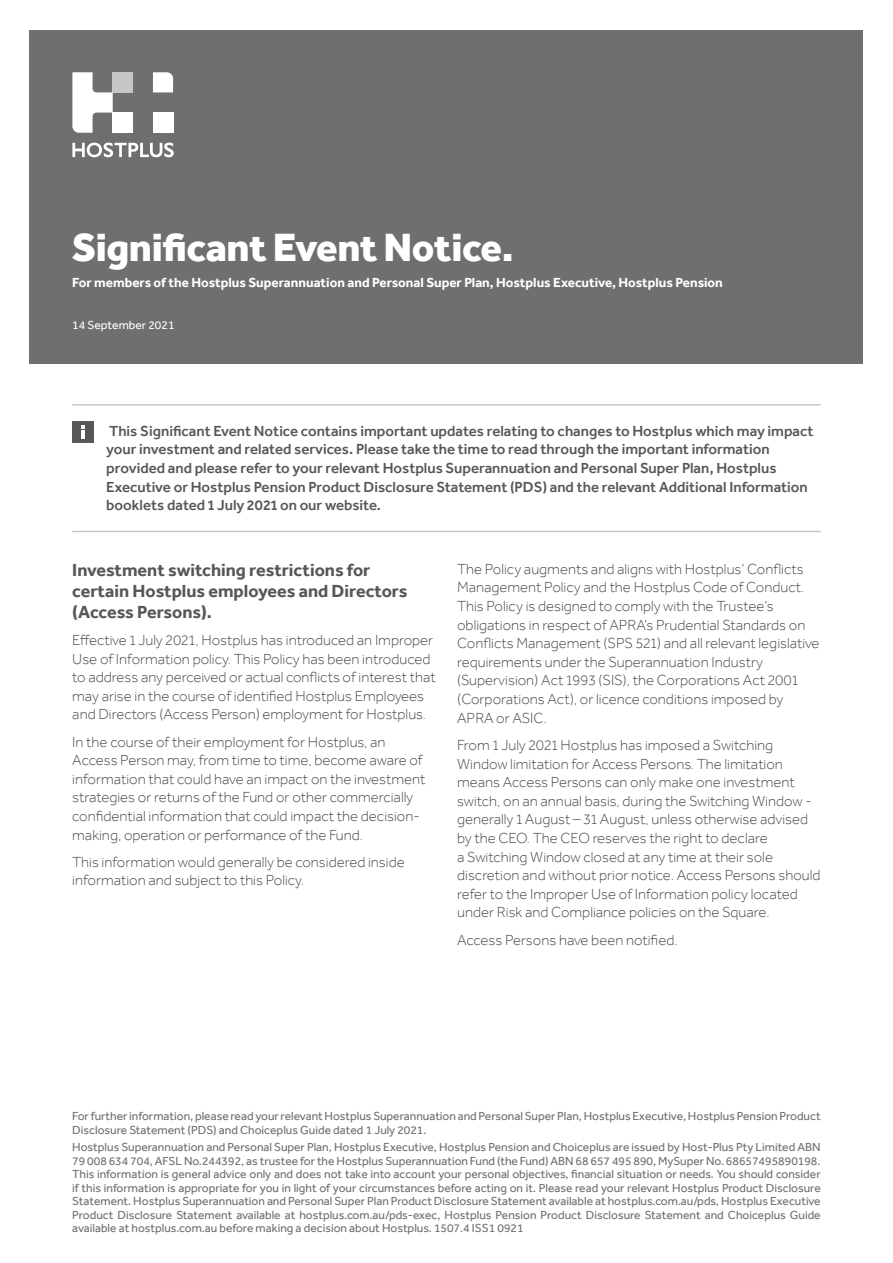
<style>
.page{position:relative;width:893px;height:1263px;background:#fff}
.page>*{position:absolute;margin:0;border:0;box-sizing:border-box;transform-origin:0 0}
.t1{font:800 40.5px "Effra";letter-spacing:-.01em;color:#fff}
.t2{font:700 18px/21px "Effra";color:#575756}
.t3{font:300 15px/18.6px "Effra";color:#4a4a49}
.t4{font:500 15px/18.6px "Effra";color:#575756}
.t5{font:700 13.5px "Effra";color:#fff}
.t6{font:12px/13.5px "Effra";color:#706f6f}
.t7{font:12px "Effra";color:#fff}
</style>
<div class="page">
<div style="left:30px;top:30px;width:833px;height:333px;background:#706f6f"></div>
<svg style="left:153px;top:72px;width:20px;height:20px"></svg>
<div style="left:153px;top:113px;width:20px;height:20px;background:#fff"></div>
<div style="left:113px;top:72px;width:20px;height:20px;background:#c6c6c6"></div>
<svg style="left:72px;top:72px;width:41px;height:61px"></svg>
<div style="left:113px;top:113px;width:20px;height:20px;background:#fff"></div>
<svg style="left:72px;top:143px;width:102px;height:14px"></svg>
<hr style="left:72px;top:404px;width:749px;height:2px;background:#c6c6c6">
<hr style="left:72px;top:531px;width:749px;height:1px;background:#c6c6c6">
<div style="left:72px;top:421px;width:22px;height:21px;background:#575756"></div>
<svg style="left:81px;top:425px;width:4px;height:13px"></svg>
<h1 class="t1" style="left:72px;top:222px;width:443px">Significant Event Notice.</h1>
<p class="t5" style="left:72px;top:274px;width:652px">For members of the Hostplus Superannuation and Personal Super Plan, Hostplus Executive, Hostplus Pension</p>
<p class="t7" style="left:72px;top:318px;width:104px">14 September 2021</p>
<p class="t4" style="left:106px;top:421px;width:709px">This Significant Event Notice contains important updates relating to changes to Hostplus which may impact your investment and related services. Please take the time to read through the important information provided and please refer to your relevant Hostplus Superannuation and Personal Super Plan, Hostplus Executive or Hostplus Pension Product Disclosure Statement (PDS) and the relevant Additional Information booklets dated 1 July 2021 on our website.</p>
<p class="t2" style="left:72px;top:559px;width:337px">Investment switching restrictions for certain Hostplus employees and Directors (Access Persons).</p>
<p class="t3" style="left:72px;top:631px;width:365px">Effective 1 July 2021, Hostplus has introduced an Improper Use of Information policy. This Policy has been introduced to address any perceived or actual conflicts of interest that may arise in the course of identified Hostplus Employees and Directors (Access Person) employment for Hostplus.</p>
<p class="t3" style="left:72px;top:732px;width:355px">In the course of their employment for Hostplus, an Access Person may, from time to time, become aware of information that could have an impact on the investment strategies or returns of the Fund or other commercially confidential information that could impact the decision&shy;making, operation or performance of the Fund.</p>
<p class="t3" style="left:72px;top:852px;width:334px">This information would generally be considered inside information and subject to this Policy.</p>
<p class="t3" style="left:457px;top:559px;width:364px">The Policy augments and aligns with Hostplus’ Conflicts Management Policy and the Hostplus Code of Conduct.<br>This Policy is designed to comply with the Trustee’s obligations in respect of APRA’s Prudential Standards on Conflicts Management (SPS 521) and all relevant legislative requirements under the Superannuation Industry (Supervision) Act 1993 (SIS), the Corporations Act 2001 (Corporations Act), or licence conditions imposed by APRA or ASIC.</p>
<p class="t3" style="left:457px;top:735px;width:365px">From 1 July 2021 Hostplus has imposed a Switching Window limitation for Access Persons. The limitation means Access Persons can only make one investment switch, on an annual basis, during the Switching Window - generally 1 August – 31 August, unless otherwise advised by the CEO. The CEO reserves the right to declare<br>a Switching Window closed at any time at their sole discretion and without prior notice. Access Persons should refer to the Improper Use of Information policy located under Risk and Compliance policies on the Square.</p>
<p class="t3" style="left:457px;top:930px;width:222px">Access Persons have been notified.</p>
<p class="t6" style="left:72px;top:1109px;width:750px">For further information, please read your relevant Hostplus Superannuation and Personal Super Plan, Hostplus Executive, Hostplus Pension Product<br>Disclosure Statement (PDS) and Choiceplus Guide dated 1 July 2021.</p>
<p class="t6" style="left:72px;top:1140px;width:750px;text-align:justify">Hostplus Superannuation and Personal Super Plan, Hostplus Executive, Hostplus Pension and Choiceplus are issued by Host-Plus Pty Limited ABN 79 008 634 704, AFSL No.244392, as trustee for the Hostplus Superannuation Fund (the Fund) ABN 68 657 495 890, MySuper No. 68657495890198.<br>This information is general advice only and does not take into account your personal objectives, financial situation or needs. You should consider if this information is appropriate for you in light of your circumstances before acting on it. Please read your relevant Hostplus Product Disclosure Statement. Hostplus Superannuation and Personal Super Plan Product Disclosure Statement available at hostplus.com.au/pds, Hostplus Executive Product Disclosure Statement available at hostplus.com.au/pds-exec, Hostplus Pension Product Disclosure Statement and Choiceplus Guide available at hostplus.com.au before making a decision about Hostplus. 1507.4 ISS1 0921</p>
</div>
